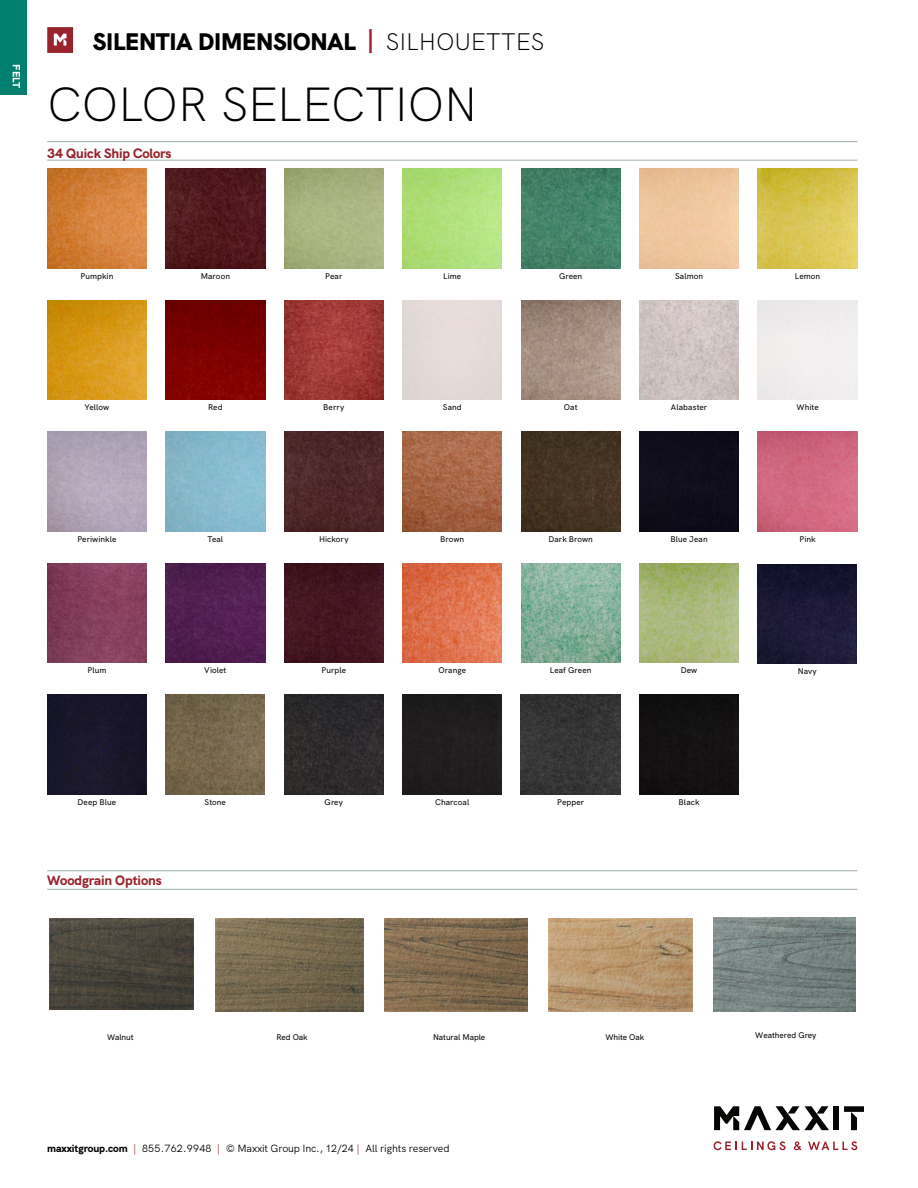
<style>
.page{position:relative;width:918px;height:1188px;background:#fff}
.page>*{position:absolute;margin:0;border:0;box-sizing:border-box;transform-origin:0 0}
.t1{font:300 48px "HK Grotesk";letter-spacing:-.015em;color:#000}
.t2{font:900 24px "HK Grotesk";letter-spacing:-.01em;color:#000}
.t3{font:800 13.5px "HK Grotesk";letter-spacing:-.01em;color:#98232b}
.t4{font:10.5px "HK Grotesk";letter-spacing:-.01em;color:#000}
.t5{font:800 10.5px "HK Grotesk";color:#fff}
.t6{font:500 8.25px "HK Grotesk";letter-spacing:.005em;color:#000}
.s1{font-weight:800;color:#98232b}
.s2{font-weight:300}
.s3{font-weight:800}
.s4{color:#98232b}
</style>
<div class="page">
<svg style="left:47px;top:27px;width:26px;height:26px"></svg>
<hr style="left:47px;top:141px;width:810px;height:1px;background:#9daeae">
<hr style="left:47px;top:160px;width:810px;height:1px;background:#9daeae">
<div style="left:833px;top:1106px;width:6px;height:24px;background:#050504"></div>
<svg style="left:844px;top:1106px;width:20px;height:24px"></svg>
<svg style="left:714px;top:1106px;width:115px;height:24px"></svg>
<svg style="left:714px;top:1141px;width:72px;height:9px"></svg>
<svg style="left:794px;top:1141px;width:7px;height:9px"></svg>
<svg style="left:808px;top:1141px;width:49px;height:9px"></svg>
<div style="left:0;top:0;width:27px;height:94px;background:#007e6e"></div>
<img style="left:47px;top:169px;width:100px;height:99px">
<img style="left:166px;top:169px;width:99px;height:99px">
<img style="left:284px;top:169px;width:99px;height:99px">
<img style="left:403px;top:169px;width:99px;height:99px">
<img style="left:521px;top:169px;width:99px;height:99px">
<img style="left:639px;top:169px;width:100px;height:99px">
<img style="left:758px;top:169px;width:99px;height:99px">
<img style="left:47px;top:432px;width:100px;height:99px">
<img style="left:166px;top:432px;width:99px;height:99px">
<img style="left:284px;top:432px;width:99px;height:99px">
<img style="left:403px;top:432px;width:99px;height:99px">
<img style="left:521px;top:432px;width:99px;height:99px">
<div style="left:639px;top:432px;width:100px;height:99px;background:#0f0d1a"></div>
<img style="left:758px;top:432px;width:99px;height:99px">
<img style="left:47px;top:300px;width:100px;height:100px">
<img style="left:166px;top:300px;width:99px;height:100px">
<img style="left:284px;top:300px;width:99px;height:100px">
<img style="left:521px;top:300px;width:99px;height:100px">
<img style="left:639px;top:300px;width:100px;height:100px">
<img style="left:47px;top:563px;width:100px;height:100px">
<img style="left:166px;top:563px;width:99px;height:100px">
<img style="left:284px;top:563px;width:99px;height:100px">
<img style="left:403px;top:563px;width:99px;height:100px">
<img style="left:521px;top:563px;width:99px;height:100px">
<img style="left:639px;top:563px;width:100px;height:100px">
<img style="left:758px;top:564px;width:99px;height:99px">
<div style="left:47px;top:695px;width:100px;height:99px;background:#191629"></div>
<img style="left:166px;top:695px;width:99px;height:99px">
<img style="left:284px;top:695px;width:99px;height:99px">
<div style="left:403px;top:695px;width:99px;height:99px;background:#201d1e"></div>
<img style="left:521px;top:695px;width:99px;height:99px">
<div style="left:639px;top:695px;width:100px;height:99px;background:#131112"></div>
<hr style="left:47px;top:870px;width:810px;height:1px;background:#9daeae">
<hr style="left:47px;top:889px;width:810px;height:1px;background:#9daeae">
<img style="left:549px;top:918px;width:144px;height:94px">
<img style="left:713px;top:917px;width:142px;height:95px">
<img style="left:216px;top:918px;width:148px;height:93px">
<img style="left:385px;top:918px;width:143px;height:93px">
<img style="left:49px;top:918px;width:145px;height:92px">
<p class="t5" style="left:25px;top:64px;width:25px;rotate:90deg">FELT</p>
<p class="t2" style="left:93px;top:23px;width:453px">SILENTIA DIMENSIONAL <span class="s1">|</span> <span class="s2">SILHOUETTES</span></p>
<p class="t1" style="left:47px;top:67px;width:432px">COLOR SELECTION</p>
<p class="t3" style="left:47px;top:143px;width:126px">34 Quick Ship Colors</p>
<p class="t6" style="left:80px;top:269px;width:34px">Pumpkin</p>
<p class="t6" style="left:201px;top:269px;width:31px">Maroon</p>
<p class="t6" style="left:325px;top:269px;width:19px">Pear</p>
<p class="t6" style="left:443px;top:269px;width:20px">Lime</p>
<p class="t6" style="left:559px;top:269px;width:25px">Green</p>
<p class="t6" style="left:675px;top:269px;width:30px">Salmon</p>
<p class="t6" style="left:795px;top:269px;width:27px">Lemon</p>
<p class="t6" style="left:85px;top:401px;width:26px">Yellow</p>
<p class="t6" style="left:208px;top:401px;width:16px">Red</p>
<p class="t6" style="left:323px;top:401px;width:23px">Berry</p>
<p class="t6" style="left:443px;top:401px;width:20px">Sand</p>
<p class="t6" style="left:564px;top:401px;width:15px">Oat</p>
<p class="t6" style="left:671px;top:401px;width:38px">Alabaster</p>
<p class="t6" style="left:796px;top:401px;width:24px">White</p>
<p class="t6" style="left:77px;top:532px;width:40px">Periwinkle</p>
<p class="t6" style="left:208px;top:532px;width:17px">Teal</p>
<p class="t6" style="left:319px;top:532px;width:31px">Hickory</p>
<p class="t6" style="left:440px;top:532px;width:26px">Brown</p>
<p class="t6" style="left:548px;top:532px;width:46px">Dark Brown</p>
<p class="t6" style="left:671px;top:532px;width:39px">Blue Jean</p>
<p class="t6" style="left:799px;top:532px;width:18px">Pink</p>
<p class="t6" style="left:88px;top:664px;width:20px">Plum</p>
<p class="t6" style="left:204px;top:664px;width:24px">Violet</p>
<p class="t6" style="left:322px;top:664px;width:26px">Purple</p>
<p class="t6" style="left:438px;top:664px;width:29px">Orange</p>
<p class="t6" style="left:550px;top:664px;width:43px">Leaf Green</p>
<p class="t6" style="left:681px;top:664px;width:18px">Dew</p>
<p class="t6" style="left:798px;top:665px;width:21px">Navy</p>
<p class="t6" style="left:78px;top:795px;width:40px">Deep Blue</p>
<p class="t6" style="left:205px;top:795px;width:23px">Stone</p>
<p class="t6" style="left:325px;top:795px;width:20px">Grey</p>
<p class="t6" style="left:435px;top:795px;width:36px">Charcoal</p>
<p class="t6" style="left:557px;top:795px;width:28px">Pepper</p>
<p class="t6" style="left:679px;top:795px;width:23px">Black</p>
<p class="t3" style="left:47px;top:869px;width:116px">Woodgrain Options</p>
<p class="t6" style="left:107px;top:1030px;width:28px">Walnut</p>
<p class="t6" style="left:276px;top:1030px;width:33px">Red Oak</p>
<p class="t6" style="left:433px;top:1030px;width:54px">Natural Maple</p>
<p class="t6" style="left:606px;top:1030px;width:40px">White Oak</p>
<p class="t6" style="left:755px;top:1029px;width:63px">Weathered Grey</p>
<p class="t4" style="left:47px;top:1141px;width:404px"><span class="s3">maxxitgroup.com</span> <span class="s4">|</span> 855.762.9948 <span class="s4">|</span> © Maxxit Group Inc., 12/24 <span class="s4">|</span> All rights reserved</p>
</div>
